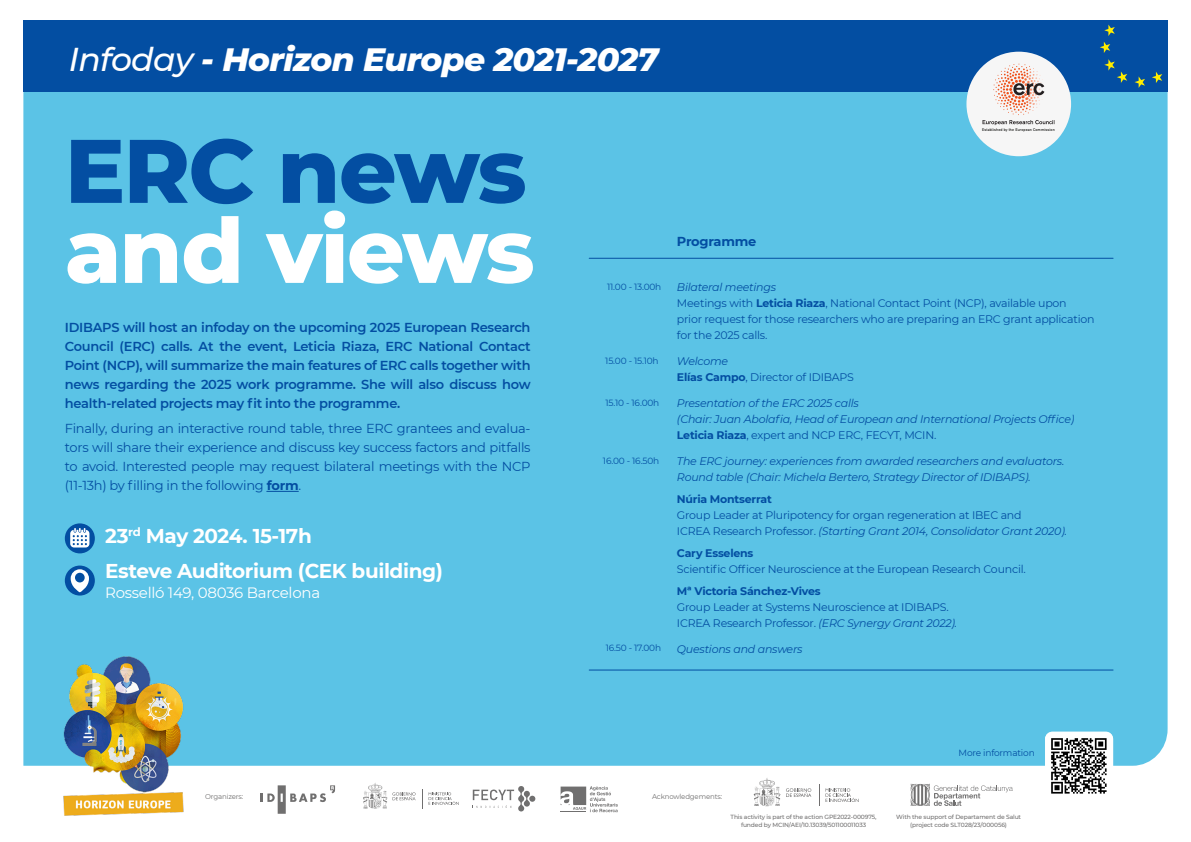
<style>
.page{position:relative;width:1191px;height:842px;background:#fff}
.page>*{position:absolute;margin:0;border:0;box-sizing:border-box;transform-origin:0 0}
.t1{font:800 90px "Montserrat";letter-spacing:-.02em;color:#fff}
.t2{font:800 90px "Montserrat";letter-spacing:-.02em;color:#034ea2}
.t3{font:italic 800 33px "Montserrat";letter-spacing:-.02em;color:#fff}
.t4{font:700 20px "Montserrat";letter-spacing:-.02em;color:#fff}
.t5{font:15px "Montserrat";letter-spacing:-.02em;color:#fff}
.t6{font:600 13px/19px "Montserrat";letter-spacing:-.02em;color:#034ea2;text-align:justify}
.t7{font:13px/19px "Montserrat";letter-spacing:-.02em;color:#034ea2;text-align:justify}
.t8{font:700 13px "Montserrat";letter-spacing:-.02em;color:#034ea2}
.t9{font:11px/16px "Montserrat";letter-spacing:-.02em;color:#034ea2}
.t10{font:italic 11px/16px "Montserrat";letter-spacing:-.02em;color:#034ea2}
.t11{font:700 11px "Montserrat";letter-spacing:-.02em;color:#034ea2}
.t12{font:9px "Montserrat";letter-spacing:-.02em;color:#034ea2}
.t13{font:7px "Montserrat";letter-spacing:-.02em;color:#706f6f}
.t14{font:500 6px/8px "Montserrat";letter-spacing:-.02em;color:#706f6f;text-align:center}
.t15{font:700 3.9px "DIN Alternate";letter-spacing:.04em;color:#1d1d1b}
.s1{font-weight:500}
.s2{font-weight:700}
.s3{font-style:italic}
.s4{font-weight:700;font-style:normal}
.s5{font-style:normal}
</style>
<div class="page">
<div style="left:23px;top:92px;width:1144px;height:674px;background:#5bc3e6"></div>
<img style="left:55px;top:654px;width:138px;height:162px">
<div style="left:23px;top:21px;width:1144px;height:71px;background:#034ea2"></div>
<svg style="left:1100px;top:42px;width:10px;height:11px"></svg>
<svg style="left:1134px;top:76px;width:11px;height:12px"></svg>
<svg style="left:1104px;top:59px;width:23px;height:24px"></svg>
<svg style="left:1104px;top:25px;width:10px;height:11px"></svg>
<svg style="left:1152px;top:72px;width:10px;height:11px"></svg>
<svg style="left:428px;top:792px;width:31px;height:13px"></svg>
<svg style="left:363px;top:783px;width:52px;height:26px"></svg>
<svg style="left:473px;top:786px;width:62px;height:25px"></svg>
<svg style="left:753px;top:778px;width:27px;height:28px"></svg>
<svg style="left:819px;top:785px;width:39px;height:21px"></svg>
<svg style="left:786px;top:788px;width:25px;height:9px"></svg>
<div style="left:65px;top:565px;width:30px;height:30px;background:#034ea2;border-radius:50%"></div>
<svg style="left:71px;top:569px;width:18px;height:23px"></svg>
<svg style="left:65px;top:523px;width:30px;height:30px"></svg>
<svg style="left:70px;top:528px;width:19px;height:19px"></svg>
<hr style="left:589px;top:258px;width:524px;height:1px;background:#034ea2">
<hr style="left:589px;top:670px;width:524px;height:1px;background:#034ea2">
<svg style="left:261px;top:785px;width:74px;height:29px"></svg>
<hr style="left:267px;top:491px;width:31px;height:1px;background:#034ea2">
<svg style="left:560px;top:786px;width:58px;height:27px"></svg>
<img style="left:1045px;top:732px;width:68px;height:62px">
<svg style="left:910px;top:784px;width:102px;height:22px"></svg>
<div style="left:966px;top:52px;width:105px;height:104px;background:#f6f6f6;border-radius:50%"></div>
<svg style="left:982px;top:64px;width:72px;height:61px"></svg>
<h2 class="t3" style="left:69px;top:36px;width:591px"><span class="s1">Infoday</span> - Horizon Europe 2021-2027</h2>
<h1 class="t2" style="left:65px;top:105px;width:463px">ERC news</h1>
<h1 class="t1" style="left:65px;top:185px;width:471px">and views</h1>
<p class="t6" style="left:65px;top:318px;width:467px">IDIBAPS will host an infoday on the upcoming 2025 European Research Council (ERC) calls. At the event, Leticia Riaza, ERC National Contact Point (NCP), will summarize the main features of ERC calls together with news regarding the 2025 work programme. She will also discuss how health-related projects may fit into the programme.</p>
<p class="t7" style="left:65px;top:419px;width:467px">Finally, during an interactive round table, three ERC grantees and evalua&shy;tors will share their experience and discuss key success factors and pitfalls to avoid. Interested people may request bilateral meetings with the NCP (11-13h) by filling in the following <span class="s2">form</span>.</p>
<h3 class="t4" style="left:105px;top:521px;width:208px">23<sup>rd</sup> May 2024. 15-17h</h3>
<h3 class="t4" style="left:105px;top:556px;width:339px">Esteve Auditorium (CEK building)</h3>
<h3 class="t5" style="left:105px;top:582px;width:216px">Rosselló 149, 08036 Barcelona</h3>
<p class="t15" style="left:982px;top:127px;width:74px">Established by the European Commission</p>
<p class="t12" style="left:607px;top:281px;width:56px">11.00 - 13.00h</p>
<p class="t12" style="left:605px;top:355px;width:55px">15.00 - 15.10h</p>
<p class="t12" style="left:605px;top:397px;width:55px">15.10 - 16.00h</p>
<p class="t12" style="left:603px;top:455px;width:58px">16.00 - 16.50h</p>
<p class="t12" style="left:605px;top:641px;width:57px">16.50 - 17.00h</p>
<p class="t8" style="left:677px;top:232px;width:81px">Programme</p>
<p class="t9" style="left:677px;top:279px;width:419px"><span class="s3">Bilateral meetings<br></span>Meetings with <span class="s2">Leticia Riaza</span>, National Contact Point (NCP), available upon<br>prior request for those researchers who are preparing an ERC grant application for the 2025 calls.</p>
<p class="t9" style="left:677px;top:353px;width:179px"><span class="s3">Welcome<br></span><span class="s2">Elías Campo</span>, Director of IDIBAPS</p>
<p class="t10" style="left:677px;top:395px;width:399px">Presentation of the ERC 2025 calls<br>(Chair: Juan Abolafia, Head of European and International Projects Office)<br><span class="s4">Leticia Riaza</span><span class="s5">, expert and NCP ERC, FECYT, MCIN.</span></p>
<p class="t10" style="left:677px;top:453px;width:389px">The ERC journey: experiences from awarded researchers and evaluators.<br>Round table (Chair: Michela Bertero, Strategy Director of IDIBAPS).</p>
<p class="t11" style="left:677px;top:491px;width:96px">Núria Montserrat</p>
<p class="t9" style="left:677px;top:507px;width:392px">Group Leader at Pluripotency for organ regeneration at IBEC and<br>ICREA Research Professor. <span class="s3">(Starting Grant 2014, Consolidator Grant 2020).</span></p>
<p class="t11" style="left:677px;top:545px;width:78px">Cary Esselens</p>
<p class="t9" style="left:677px;top:561px;width:350px">Scientific Officer Neuroscience at the European Research Council.</p>
<p class="t11" style="left:677px;top:583px;width:145px">Mª Victoria Sánchez-Vives</p>
<p class="t9" style="left:677px;top:599px;width:282px">Group Leader at Systems Neuroscience at IDIBAPS.<br>ICREA Research Professor. <span class="s3">(ERC Synergy Grant 2022).</span></p>
<p class="t10" style="left:677px;top:641px;width:127px">Questions and answers</p>
<p class="t12" style="left:958px;top:746px;width:78px">More information</p>
<p class="t13" style="left:205px;top:792px;width:40px">Organizers:</p>
<p class="t13" style="left:652px;top:792px;width:72px">Acknowledgements:</p>
<p class="t14" style="left:730px;top:813px;width:147px">This activity is part of the action GPE2022-000975, funded by MCIN/AEI/10.13039/501100011033</p>
<p class="t14" style="left:896px;top:813px;width:126px">With the support of Departament de Salut (project code SLT028/23/000056)</p>
</div>
